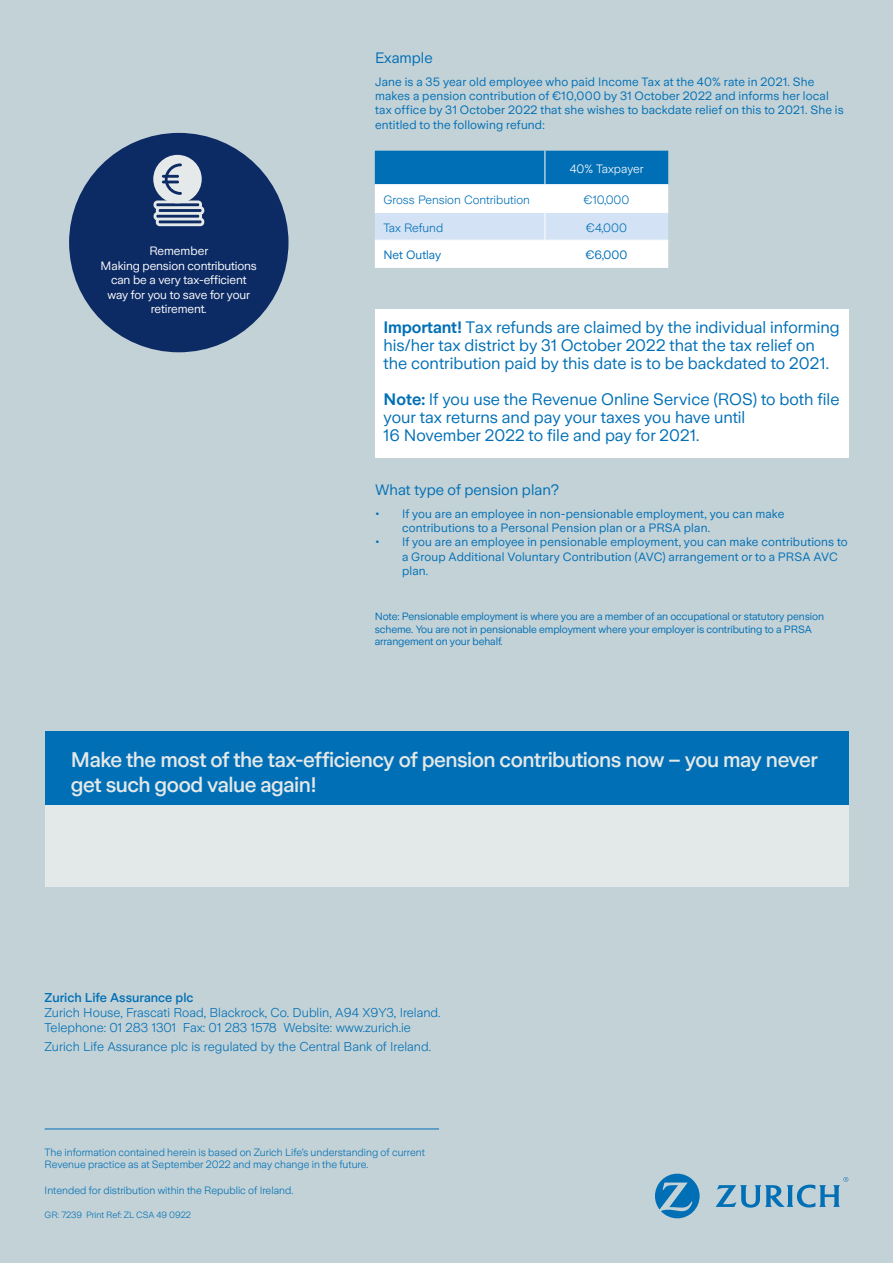
<style>
.page{position:relative;width:893px;height:1263px;background:#c3d2d6}
.page>*{position:absolute;margin:0;border:0;box-sizing:border-box;transform-origin:0 0}
.t1{font:500 21px/25.2px "Zurich Sans";letter-spacing:-.025em;color:#e3e8e8}
.t2{font:16.5px/18px "Zurich Sans";color:#006fb6}
.t3{font:15px "Zurich Sans";color:#006fb6}
.t4{font:300 12.75px/15px "Zurich Sans";color:#006fb6}
.t5{font:500 12.75px "Zurich Sans";color:#006fb6}
.t6{font:12px/14.4px "Zurich Sans";letter-spacing:.015em;color:#006fb6}
.t7{font:12px/14.4px "Zurich Sans";letter-spacing:-.01em;color:#fff;text-align:center}
.t8{font:300 12px "Zurich Sans";color:#006fb6}
.t9{font:300 12px "Zurich Sans";letter-spacing:-.005em;color:#fff}
.t10{font:10.5px/12.6px "Zurich Sans";letter-spacing:-.01em;color:#006fb6}
.t11{font:300 10.5px/12.6px "Zurich Sans";color:#006fb6}
.t12{font:300 9px "Zurich Sans";color:#006fb6}
.s1{font-weight:600}
</style>
<div class="page">
<hr style="left:45px;top:1128px;width:394px;height:1px;background:#006fb6">
<div style="left:69px;top:133px;width:219px;height:219px;background:#0c2a64;border-radius:50%"></div>
<svg style="left:153px;top:155px;width:51px;height:71px"></svg>
<div style="left:45px;top:731px;width:804px;height:83px;background:#006fb6"></div>
<div style="left:45px;top:806px;width:804px;height:81px;background:#e3e8e8"></div>
<div style="left:375px;top:309px;width:474px;height:149px;background:#fff"></div>
<svg style="left:375px;top:151px;width:293px;height:117px;background:#abcee7"></svg>
<hr style="left:375px;top:212px;width:170px;height:1px;background:#fff">
<hr style="left:545px;top:212px;width:123px;height:1px;background:#fff">
<hr style="left:375px;top:240px;width:170px;height:1px;background:#fff">
<hr style="left:545px;top:240px;width:123px;height:1px;background:#fff">
<svg style="left:655px;top:1174px;width:45px;height:44px"></svg>
<svg style="left:715px;top:1177px;width:133px;height:30px"></svg>
<p class="t3" style="left:375px;top:49px;width:59px">Example</p>
<p class="t6" style="left:375px;top:74px;width:470px">Jane is a 35 year old employee who paid Income Tax at the 40% rate in 2021. She makes a pension contribution of €10,000 by 31 October 2022 and informs her local tax office by 31 October 2022 that she wishes to backdate relief on this to 2021. She is entitled to the following refund:</p>
<p class="t7" style="left:101px;top:244px;width:158px">Remember<br>Making pension contributions can be a very tax-efficient way for you to save for your retirement.</p>
<p class="t9" style="left:570px;top:162px;width:75px">40% Taxpayer</p>
<p class="t8" style="left:383px;top:193px;width:148px">Gross Pension Contribution</p>
<p class="t8" style="left:584px;top:193px;width:47px">€10,000</p>
<p class="t8" style="left:383px;top:221px;width:61px">Tax Refund</p>
<p class="t8" style="left:586px;top:221px;width:42px">€4,000</p>
<p class="t6" style="left:383px;top:248px;width:59px">Net Outlay</p>
<p class="t6" style="left:586px;top:248px;width:43px">€6,000</p>
<h2 class="t2" style="left:384px;top:318px;width:458px"><span class="s1">Important!</span> Tax refunds are claimed by the individual informing his/her tax district by 31 October 2022 that the tax relief on the contribution paid by this date is to be backdated to 2021.</h2>
<h2 class="t2" style="left:384px;top:390px;width:457px"><span class="s1">Note:</span> If you use the Revenue Online Service (ROS) to both file your tax returns and pay your taxes you have until<br>16 November 2022 to file and pay for 2021.</h2>
<p class="t3" style="left:375px;top:481px;width:186px">What type of pension plan?</p>
<p class="t6" style="left:402px;top:506px;width:384px;text-indent:-27px">• If you are an employee in non-pensionable employment, you can make contributions to a Personal Pension plan or a PRSA plan.</p>
<p class="t6" style="left:402px;top:535px;width:447px;text-indent:-27px">• If you are an employee in pensionable employment, you can make contributions to a Group Additional Voluntary Contribution (AVC) arrangement or to a PRSA AVC plan.</p>
<p class="t10" style="left:375px;top:610px;width:451px">Note: Pensionable employment is where you are a member of an occupational or statutory pension scheme. You are not in pensionable employment where your employer is contributing to a PRSA arrangement on your behalf.</p>
<h1 class="t1" style="left:71px;top:748px;width:748px">Make the most of the tax-efficiency of pension contributions now – you may never get such good value again!</h1>
<p class="t5" style="left:45px;top:991px;width:150px">Zurich Life Assurance plc</p>
<p class="t4" style="left:45px;top:1005px;width:398px">Zurich House, Frascati Road, Blackrock, Co. Dublin, A94 X9Y3, Ireland.<br>Telephone: 01 283 1301 Fax: 01 283 1578 Website: www.zurich.ie</p>
<p class="t4" style="left:45px;top:1039px;width:388px">Zurich Life Assurance plc is regulated by the Central Bank of Ireland.</p>
<p class="t11" style="left:45px;top:1146px;width:382px">The information contained herein is based on Zurich Life’s understanding of current<br>Revenue practice as at September 2022 and may change in the future.</p>
<p class="t11" style="left:45px;top:1184px;width:250px">Intended for distribution within the Republic of Ireland.</p>
<p class="t12" style="left:45px;top:1210px;width:148px">GR: 7239 Print Ref: ZL CSA 49 0922</p>
</div>
